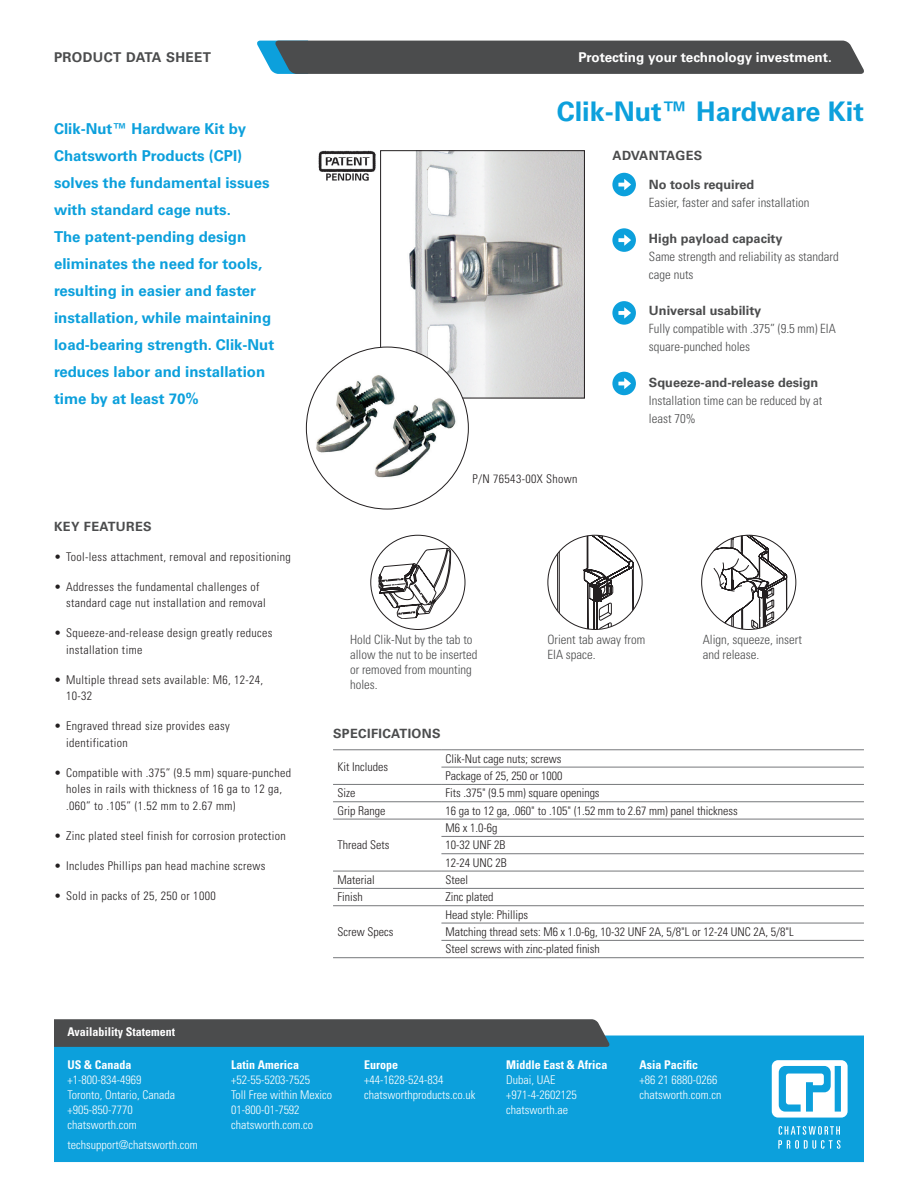
<style>
.page{position:relative;width:918px;height:1188px;background:#fff}
.page>*{position:absolute;margin:0;border:0;box-sizing:border-box;transform-origin:0 0}
.t1{font:700 27px "Univers LT Std";color:#0ca0dc}
.t2{font:700 15px/27px "Univers LT Std";color:#0ca0dc}
.t3{font:700 13.5px "Univers LT Std";color:#fff}
.t4{font:700 13.5px "Univers LT Std";letter-spacing:.03em;color:#4b4c4d}
.t5{font:300 condensed 12.75px/15px "Univers LT Std";color:#4b4c4d}
.t6{font:700 12.75px "Univers LT Std";color:#4b4c4d}
.t7{font:700 12.75px "Univers LT Std";letter-spacing:.03em;color:#4b4c4d}
.t8{font:300 condensed 12px/16.5px "Univers LT Std";letter-spacing:.03em;color:#231f20}
.t9{font:300 condensed 12px/17.4px "Univers LT Std";color:#231f20}
.t10{font:300 condensed 12px/15px "Univers LT Std";color:#fff}
.t11{font:700 condensed 12px "Univers LT Std";color:#fff}
</style>
<div class="page">
<svg style="left:257px;top:41px;width:607px;height:33px;background:#4e5356"></svg>
<div style="left:54px;top:1035px;width:810px;height:127px;background:#0ca0dc"></div>
<svg style="left:778px;top:1126px;width:63px;height:23px"></svg>
<svg style="left:772px;top:1060px;width:76px;height:58px"></svg>
<svg style="left:54px;top:1019px;width:556px;height:28px;background:#4d4f51"></svg>
<hr style="left:333px;top:749px;width:108px;height:1px;background:#76787b">
<hr style="left:441px;top:749px;width:423px;height:1px;background:#76787b">
<hr style="left:441px;top:767px;width:423px;height:1px;background:#76787b">
<hr style="left:333px;top:784px;width:108px;height:1px;background:#76787b">
<hr style="left:441px;top:784px;width:423px;height:1px;background:#76787b">
<hr style="left:333px;top:801px;width:108px;height:1px;background:#76787b">
<hr style="left:441px;top:801px;width:423px;height:1px;background:#76787b">
<hr style="left:333px;top:819px;width:108px;height:1px;background:#76787b">
<hr style="left:441px;top:819px;width:423px;height:1px;background:#76787b">
<hr style="left:441px;top:836px;width:423px;height:1px;background:#76787b">
<hr style="left:441px;top:853px;width:423px;height:1px;background:#76787b">
<hr style="left:333px;top:871px;width:108px;height:1px;background:#76787b">
<hr style="left:441px;top:871px;width:423px;height:1px;background:#76787b">
<hr style="left:333px;top:888px;width:108px;height:1px;background:#76787b">
<hr style="left:441px;top:888px;width:423px;height:1px;background:#76787b">
<hr style="left:333px;top:905px;width:108px;height:1px;background:#76787b">
<hr style="left:441px;top:905px;width:423px;height:1px;background:#76787b">
<hr style="left:441px;top:923px;width:423px;height:1px;background:#76787b">
<hr style="left:441px;top:940px;width:423px;height:1px;background:#76787b">
<hr style="left:333px;top:957px;width:108px;height:1px;background:#76787b">
<hr style="left:441px;top:957px;width:423px;height:1px;background:#76787b">
<svg style="left:612px;top:173px;width:24px;height:23px"></svg>
<svg style="left:612px;top:228px;width:24px;height:24px"></svg>
<svg style="left:612px;top:301px;width:24px;height:24px"></svg>
<svg style="left:612px;top:372px;width:24px;height:23px"></svg>
<svg style="left:378px;top:548px;width:73px;height:71px"></svg>
<svg style="left:548px;top:535px;width:86px;height:94px"></svg>
<svg style="left:702px;top:535px;width:94px;height:94px"></svg>
<svg style="left:702px;top:535px;width:85px;height:94px"></svg>
<img style="left:382px;top:152px;width:201px;height:244px">
<div style="left:380px;top:150px;width:205px;height:248px;border:1px solid #231f20"></div>
<img style="left:318px;top:150px;width:58px;height:31px">
<img style="left:306px;top:347px;width:162px;height:162px;border-radius:81px">
<p class="t4" style="left:54px;top:49px;width:159px">PRODUCT DATA SHEET</p>
<p class="t3" style="left:578px;top:49px;width:255px">Protecting your technology investment.</p>
<p class="t2" style="left:54px;top:115px;width:222px">Clik-Nut™ Hardware Kit by<br>Chatsworth Products (CPI) solves the fundamental issues with standard cage nuts.<br>The patent-pending design eliminates the need for tools, resulting in easier and faster installation, while maintaining load-bearing strength. Clik-Nut reduces labor and installation time by at least 70%</p>
<p class="t7" style="left:54px;top:519px;width:99px">KEY FEATURES</p>
<p class="t8" style="left:54px;top:548px;width:238px">• Tool-less attachment, removal and repositioning</p>
<p class="t8" style="left:66px;top:578px;width:201px;text-indent:-12px">• Addresses the fundamental challenges of standard cage nut installation and removal</p>
<p class="t8" style="left:66px;top:625px;width:208px;text-indent:-12px">• Squeeze-and-release design greatly reduces installation time</p>
<p class="t8" style="left:66px;top:671px;width:199px;text-indent:-12px">• Multiple thread sets available: M6, 12-24,<br>10-32</p>
<p class="t8" style="left:66px;top:718px;width:165px;text-indent:-12px">• Engraved thread size provides easy identification</p>
<p class="t8" style="left:66px;top:764px;width:227px;text-indent:-12px">• Compatible with .375” (9.5 mm) square-punched holes in rails with thickness of 16 ga to 12 ga, .060” to .105” (1.52 mm to 2.67 mm)</p>
<p class="t8" style="left:54px;top:827px;width:233px">• Zinc plated steel finish for corrosion protection</p>
<p class="t8" style="left:54px;top:857px;width:213px">• Includes Phillips pan head machine screws</p>
<p class="t8" style="left:54px;top:887px;width:163px">• Sold in packs of 25, 250 or 1000</p>
<p class="t11" style="left:68px;top:1024px;width:109px">Availability Statement</p>
<h1 class="t1" style="left:557px;top:95px;width:309px">Clik-Nut™ Hardware Kit</h1>
<p class="t7" style="left:612px;top:148px;width:91px">ADVANTAGES</p>
<p class="t8" style="left:472px;top:471px;width:107px">P/N 76543-00X Shown</p>
<p class="t6" style="left:649px;top:177px;width:107px">No tools required</p>
<p class="t5" style="left:649px;top:195px;width:162px">Easier, faster and safer installation</p>
<p class="t6" style="left:649px;top:231px;width:135px">High payload capacity</p>
<p class="t5" style="left:649px;top:247px;width:191px;line-height:18px">Same strength and reliability as standard cage nuts</p>
<p class="t6" style="left:649px;top:303px;width:114px">Universal usability</p>
<p class="t5" style="left:649px;top:319px;width:188px;line-height:18px">Fully compatible with .375” (9.5 mm) EIA square-punched holes</p>
<p class="t6" style="left:649px;top:375px;width:171px">Squeeze-and-release design</p>
<p class="t5" style="left:649px;top:391px;width:175px;line-height:18px">Installation time can be reduced by at least 70%</p>
<p class="t5" style="left:350px;top:632px;width:129px">Hold Clik-Nut by the tab to allow the nut to be inserted or removed from mounting holes.</p>
<p class="t5" style="left:548px;top:632px;width:99px">Orient tab away from<br>EIA space.</p>
<p class="t5" style="left:703px;top:632px;width:101px">Align, squeeze, insert and release.</p>
<p class="t7" style="left:333px;top:726px;width:109px">SPECIFICATIONS</p>
<p class="t9" style="left:337px;top:759px;width:52px">Kit Includes</p>
<p class="t9" style="left:445px;top:750px;width:119px">Clik-Nut cage nuts; screws<br>Package of 25, 250 or 1000</p>
<p class="t8" style="left:337px;top:785px;width:19px">Size</p>
<p class="t9" style="left:445px;top:785px;width:156px">Fits .375" (9.5 mm) square openings</p>
<p class="t9" style="left:337px;top:802px;width:49px">Grip Range</p>
<p class="t9" style="left:445px;top:802px;width:294px">16 ga to 12 ga, .060" to .105" (1.52 mm to 2.67 mm) panel thickness</p>
<p class="t9" style="left:337px;top:837px;width:53px">Thread Sets</p>
<p class="t9" style="left:445px;top:819px;width:63px">M6 x 1.0-6g<br>10-32 UNF 2B<br>12-24 UNC 2B</p>
<p class="t9" style="left:337px;top:871px;width:39px">Material</p>
<p class="t8" style="left:445px;top:872px;width:24px">Steel</p>
<p class="t8" style="left:337px;top:889px;width:27px">Finish</p>
<p class="t9" style="left:445px;top:888px;width:49px">Zinc plated</p>
<p class="t9" style="left:337px;top:923px;width:57px">Screw Specs</p>
<p class="t9" style="left:445px;top:906px;width:350px">Head style: Phillips<br>Matching thread sets: M6 x 1.0-6g, 10-32 UNF 2A, 5/8"L or 12-24 UNC 2A, 5/8"L<br>Steel screws with zinc-plated finish</p>
<p class="t11" style="left:68px;top:1057px;width:66px">US &amp; Canada</p>
<p class="t10" style="left:68px;top:1072px;width:109px">+1-800-834-4969<br>Toronto, Ontario, Canada +905-850-7770 chatsworth.com</p>
<p class="t10" style="left:68px;top:1137px;width:132px">techsupport@chatsworth.com</p>
<p class="t11" style="left:231px;top:1057px;width:69px">Latin America</p>
<p class="t10" style="left:231px;top:1072px;width:103px">+52-55-5203-7525<br>Toll Free within Mexico<br>01-800-01-7592 chatsworth.com.co</p>
<p class="t11" style="left:364px;top:1057px;width:35px">Europe</p>
<p class="t10" style="left:364px;top:1072px;width:113px">+44-1628-524-834 chatsworthproducts.co.uk</p>
<p class="t11" style="left:506px;top:1057px;width:103px">Middle East &amp; Africa</p>
<p class="t10" style="left:506px;top:1072px;width:72px">Dubai, UAE +971-4-2602125 chatsworth.ae</p>
<p class="t11" style="left:639px;top:1057px;width:60px">Asia Pacific</p>
<p class="t10" style="left:639px;top:1072px;width:83px">+86 21 6880-0266 chatsworth.com.cn</p>
</div>
